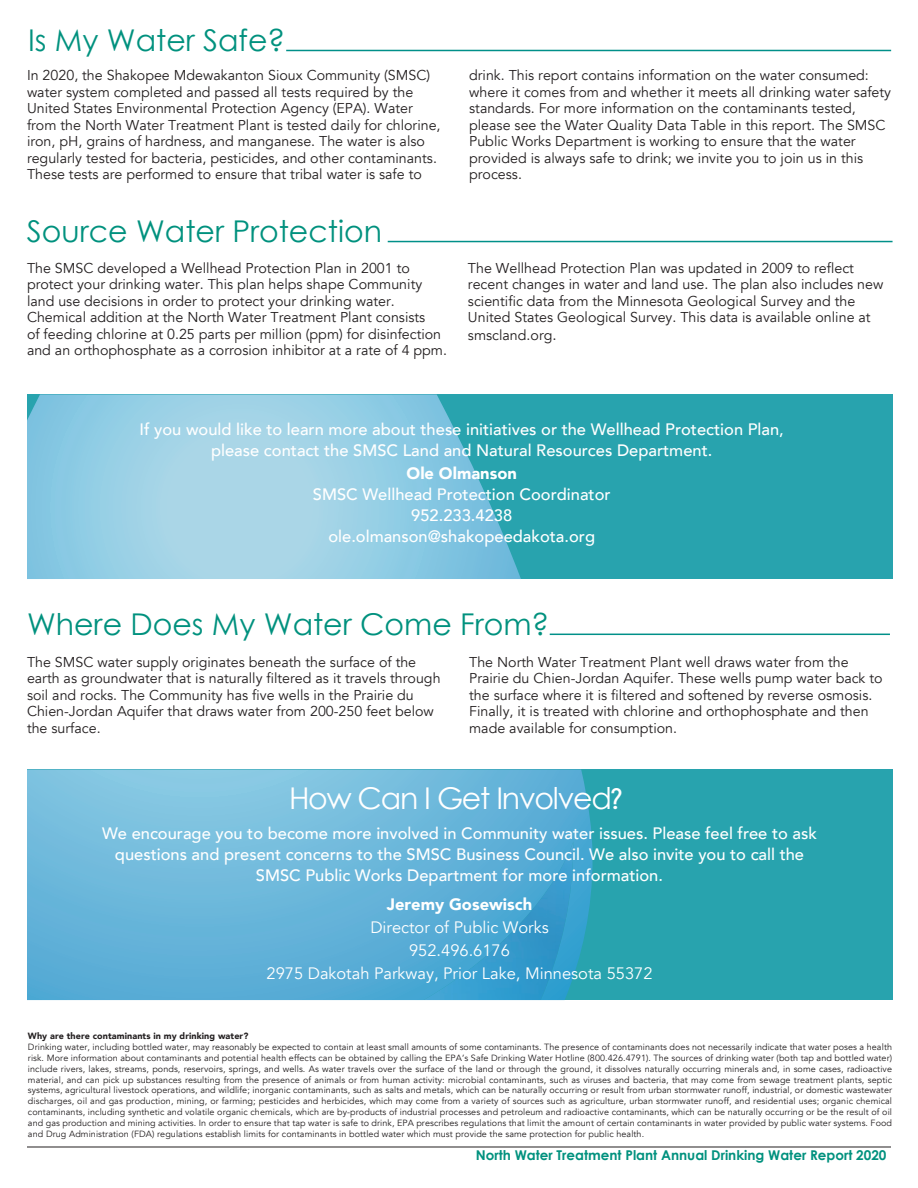
<style>
.page{position:relative;width:918px;height:1188px;background:#fff}
.page>*{position:absolute;margin:0;border:0;box-sizing:border-box;transform-origin:0 0}
.t1{font:30px "Century Gothic";color:#00917e}
.t2{font:30px "Century Gothic";letter-spacing:-.04em;color:#fff}
.t3{font:500 16.5px/21px "Avenir LT";color:#fff;text-align:center}
.t4{font:16.5px/23.1px "Avenir";color:#fff;text-align:center}
.t5{font:900 16.5px "Avenir";color:#fff}
.t6{font:14.25px/16.5px "Avenir";color:#231f20}
.t7{font:700 13.5px "Century Gothic";color:#00917e}
.t8{font:9px/10.8px "Avenir";letter-spacing:.01em;color:#231f20;text-align:justify}
.t9{font:900 9px "Avenir";letter-spacing:.01em;color:#231f20}
.s1{font-size:15px}
.s2{font-family:"Champagne&Limousines";font-weight:700}
</style>
<div class="page">
<hr style="left:27px;top:1147px;width:864px;height:1px;background:#231f20">
<hr style="left:550px;top:634px;width:340px;height:1px;background:#009089">
<hr style="left:286px;top:50px;width:605px;height:1px;background:#009089">
<div style="left:27px;top:770px;width:865px;height:230px;background:#28a3ae"></div>
<svg style="left:27px;top:770px;width:566px;height:230px;background:#69b6d9"></svg>
<img style="left:424px;top:841px;width:149px;height:159px">
<hr style="left:388px;top:241px;width:505px;height:1px;background:#009089">
<div style="left:27px;top:394px;width:865px;height:185px;background:#28a3ae"></div>
<svg style="left:27px;top:394px;width:494px;height:185px;background:#8dcadf"></svg>
<h1 class="t1" style="left:28px;top:19px;width:259px">Is My Water Safe?</h1>
<p class="t6" style="left:27px;top:67px;width:415px">In 2020, the Shakopee Mdewakanton Sioux Community (SMSC) water system completed and passed all tests required by the United States Environmental Protection Agency (EPA). Water from the North Water Treatment Plant is tested daily for chlorine, iron, pH, grains of hardness, and manganese. The water is also regularly tested for bacteria, pesticides, and other contaminants.<br>These tests are performed to ensure that tribal water is safe to</p>
<p class="t6" style="left:469px;top:67px;width:423px">drink. This report contains information on the water consumed: where it comes from and whether it meets all drinking water safety standards. For more information on the contaminants tested, please see the Water Quality Data Table in this report. The SMSC Public Works Department is working to ensure that the water provided is always safe to drink; we invite you to join us in this process.</p>
<h1 class="t1" style="left:27px;top:210px;width:357px">Source Water Protection</h1>
<p class="t6" style="left:27px;top:260px;width:422px">The SMSC developed a Wellhead Protection Plan in 2001 to protect your drinking water. This plan helps shape Community land use decisions in order to protect your drinking water.<br>Chemical addition at the North Water Treatment Plant consists<br>of feeding chlorine at 0.25 parts per million (ppm) for disinfection and an orthophosphate as a corrosion inhibitor at a rate of 4 ppm.</p>
<p class="t6" style="left:468px;top:260px;width:417px">The Wellhead Protection Plan was updated in 2009 to reflect recent changes in water and land use. The plan also includes new scientific data from the Minnesota Geological Survey and the United States Geological Survey. This data is available online at</p>
<p class="t6" style="left:468px;top:328px;width:90px">smscland.org<span class="s1">.</span></p>
<p class="t3" style="left:140px;top:419px;width:646px">If you would like to learn more about these initiatives or the Wellhead Protection Plan, please contact the SMSC Land and Natural Resources Department.</p>
<p class="t5" style="left:407px;top:459px;width:112px">Ole Olmanson</p>
<p class="t3" style="left:313px;top:484px;width:299px">SMSC Wellhead Protection Coordinator<br>952.233.4238 ole.olmanson@shakopeedakota.org</p>
<h1 class="t1" style="left:27px;top:603px;width:524px">Where Does My Water Come From?</h1>
<p class="t6" style="left:27px;top:654px;width:415px">The SMSC water supply originates beneath the surface of the earth as groundwater that is naturally filtered as it travels through soil and rocks. The Community has five wells in the Prairie du Chien-Jordan Aquifer that draws water from 200-250 feet below the surface.</p>
<p class="t6" style="left:469px;top:654px;width:415px">The North Water Treatment Plant well draws water from the Prairie du Chien-Jordan Aquifer. These wells pump water back to the surface where it is filtered and softened by reverse osmosis.<br>Finally, it is treated with chlorine and orthophosphate and then made available for consumption.</p>
<h1 class="t2" style="left:289px;top:777px;width:335px">How Can I Get Involved<span class="s2">?</span></h1>
<p class="t3" style="left:102px;top:823px;width:716px">We encourage you to become more involved in Community water issues. Please feel free to ask questions and present concerns to the SMSC Business Council. We also invite you to call the<br>SMSC Public Works Department for more information.</p>
<p class="t5" style="left:387px;top:890px;width:147px">Jeremy Gosewisch</p>
<p class="t4" style="left:267px;top:916px;width:388px">Director of Public Works<br>952.496.6176<br>2975 Dakotah Parkway, Prior Lake, Minnesota 55372</p>
<p class="t9" style="left:28px;top:1028px;width:222px">Why are there contaminants in my drinking water?</p>
<p class="t8" style="left:28px;top:1042px;width:866px">Drinking water, including bottled water, may reasonably be expected to contain at least small amounts of some contaminants. The presence of contaminants does not necessarily indicate that water poses a health risk. More information about contaminants and potential health effects can be obtained by calling the EPA’s Safe Drinking Water Hotline (800.426.4791). The sources of drinking water (both tap and bottled water) include rivers, lakes, streams, ponds, reservoirs, springs, and wells. As water travels over the surface of the land or through the ground, it dissolves naturally occurring minerals and, in some cases, radioactive material, and can pick up substances resulting from the presence of animals or from human activity: microbial contaminants, such as viruses and bacteria, that may come from sewage treatment plants, septic systems, agricultural livestock operations, and wildlife; inorganic contaminants, such as salts and metals, which can be naturally occurring or result from urban stormwater runoff, industrial, or domestic wastewater discharges, oil and gas production, mining, or farming; pesticides and herbicides, which may come from a variety of sources such as agriculture, urban stormwater runoff, and residential uses; organic chemical contaminants, including synthetic and volatile organic chemicals, which are by-products of industrial processes and petroleum and radioactive contaminants, which can be naturally occurring or be the result of oil and gas production and mining activities. In order to ensure that tap water is safe to drink, EPA prescribes regulations that limit the amount of certain contaminants in water provided by public water systems. Food and Drug Administration (FDA) regulations establish limits for contaminants in bottled water which must provide the same protection for public health.</p>
<p class="t7" style="left:476px;top:1145px;width:412px">North Water Treatment Plant Annual Drinking Water Report 2020</p>
</div>
